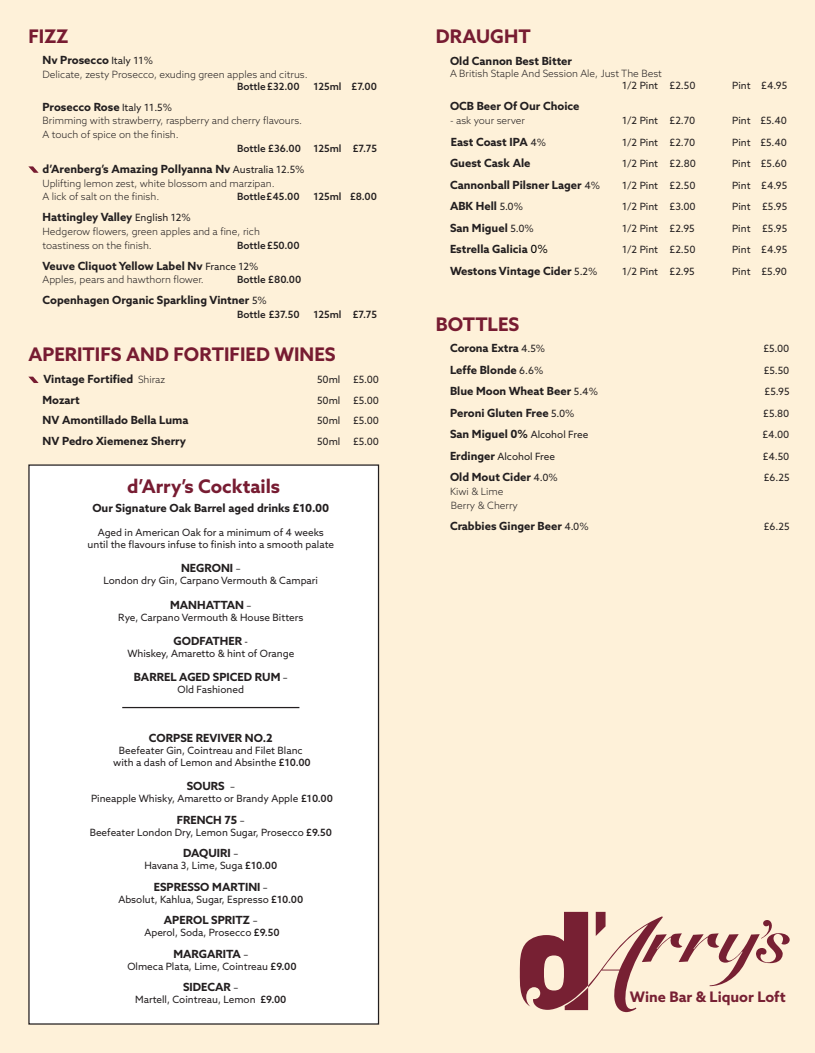
<style>
.page{position:relative;width:815px;height:1053px;background:#fff}
.page>*{position:absolute;margin:0;border:0;box-sizing:border-box;transform-origin:0 0}
.t1{font:700 18.75px "Azo Sans";color:#771c32}
.t2{font:700 14.5px "Azo Sans";color:#772033}
.t3{font:700 11.25px "Azo Sans";color:#231f20}
.t4{font:10px/12px "Azo Sans";color:#231f20;text-align:center}
.t5{font:300 10px/13.8px "Azo Sans";color:#231f20}
.t6{font:500 10px "Azo Sans";color:#231f20}
.s1{font-weight:400;font-size:10px}
.s2{font-weight:300;font-size:10px}
.s3{font-weight:500}
.s4{font-weight:400;color:#000}
.s5{font-weight:700;font-size:11.25px}
</style>
<div class="page">
<div style="left:0;top:0;width:407px;height:1052px;background:#fef1d9"></div>
<div style="left:29px;top:465px;width:350px;height:558px;background:#fff"></div>
<div style="left:407px;top:0;width:408px;height:1052px;background:#fef1d9"></div>
<svg style="left:28px;top:166px;width:11px;height:7px"></svg>
<svg style="left:28px;top:376px;width:11px;height:7px"></svg>
<svg style="left:519px;top:911px;width:271px;height:101px"></svg>
<hr style="left:122px;top:707px;width:177px;height:1px;background:#231f20">
<h1 class="t1" style="left:28px;top:24px;width:42px">FIZZ</h1>
<p class="t3" style="left:43px;top:53px;width:112px">Nv Prosecco <span class="s1">Italy 11%</span></p>
<p class="t5" style="left:43px;top:67px;width:267px">Delicate, zesty Prosecco, exuding green apples and citrus.</p>
<p class="t6" style="left:237px;top:80px;width:64px">Bottle£32.00</p>
<p class="t6" style="left:313px;top:80px;width:65px">125ml £7.00</p>
<p class="t3" style="left:43px;top:99px;width:131px">Prosecco Rose <span class="s1">Italy 11.5%</span></p>
<p class="t5" style="left:43px;top:114px;width:261px">Brimming with strawberry, raspberry and cherry flavours.<br>A touch of spice on the finish.</p>
<p class="t6" style="left:237px;top:142px;width:141px">Bottle £36.00 125ml £7.75</p>
<p class="t3" style="left:43px;top:161px;width:264px">d’Arenberg’s Amazing Pollyanna Nv <span class="s1">Australia 12.5%</span></p>
<p class="t5" style="left:43px;top:176px;width:234px">Uplifting lemon zest, white blossom and marzipan.<br>A lick of salt on the finish.</p>
<p class="t6" style="left:237px;top:190px;width:64px">Bottle£45.00</p>
<p class="t6" style="left:313px;top:190px;width:65px">125ml £8.00</p>
<p class="t3" style="left:43px;top:210px;width:150px">Hattingley Valley <span class="s1">English 12%</span></p>
<p class="t5" style="left:43px;top:224px;width:219px">Hedgerow flowers, green apples and a fine, rich toastiness on the finish.</p>
<p class="t6" style="left:237px;top:238px;width:64px">Bottle£50.00</p>
<p class="t3" style="left:43px;top:258px;width:217px">Veuve Cliquot Yellow Label Nv <span class="s1">France 12%</span></p>
<p class="t5" style="left:43px;top:273px;width:163px">Apples, pears and hawthorn flower.</p>
<p class="t6" style="left:237px;top:273px;width:66px">Bottle £80.00</p>
<p class="t3" style="left:43px;top:292px;width:226px">Copenhagen Organic Sparkling Vintner <span class="s1">5%</span></p>
<p class="t6" style="left:237px;top:308px;width:64px">Bottle £37.50</p>
<p class="t6" style="left:313px;top:308px;width:65px">125ml £7.75</p>
<h1 class="t1" style="left:28px;top:342px;width:309px">APERITIFS AND FORTIFIED WINES</h1>
<p class="t3" style="left:43px;top:371px;width:123px">Vintage Fortified <span class="s2">Shiraz</span></p>
<p class="t4" style="left:317px;top:373px;width:25px">50ml</p>
<p class="t4" style="left:353px;top:373px;width:28px">£5.00</p>
<p class="t3" style="left:43px;top:392px;width:39px">Mozart</p>
<p class="t4" style="left:317px;top:394px;width:25px">50ml</p>
<p class="t4" style="left:353px;top:394px;width:28px">£5.00</p>
<p class="t3" style="left:43px;top:413px;width:147px">NV Amontillado Bella Luma</p>
<p class="t4" style="left:317px;top:415px;width:25px">50ml</p>
<p class="t4" style="left:353px;top:415px;width:28px">£5.00</p>
<p class="t3" style="left:43px;top:433px;width:145px">NV Pedro Xiemenez Sherry</p>
<p class="t4" style="left:317px;top:435px;width:25px">50ml</p>
<p class="t4" style="left:353px;top:435px;width:28px">£5.00</p>
<h1 class="t1" style="left:127px;top:474px;width:154px">d’Arry’s Cocktails</h1>
<p class="t3" style="left:92px;top:501px;width:238px">Our Signature Oak Barrel aged drinks £10.00</p>
<p class="t4" style="left:88px;top:526px;width:248px">Aged in American Oak for a minimum of 4 weeks until the flavours infuse to finish into a smooth palate</p>
<p class="t3" style="left:181px;top:561px;width:61px">NEGRONI <span class="s1">–</span></p>
<p class="t4" style="left:104px;top:574px;width:216px">London dry Gin, Carpano Vermouth &amp; Campari</p>
<p class="t3" style="left:170px;top:597px;width:83px">MANHATTAN <span class="s1">–</span></p>
<p class="t4" style="left:118px;top:611px;width:187px">Rye, Carpano Vermouth &amp; House Bitters</p>
<p class="t3" style="left:174px;top:633px;width:76px">GODFATHER <span class="s1">-</span></p>
<p class="t4" style="left:127px;top:647px;width:168px">Whiskey, Amaretto &amp; hint of Orange</p>
<p class="t3" style="left:134px;top:669px;width:155px">BARREL AGED SPICED RUM <span class="s1">–</span></p>
<p class="t4" style="left:178px;top:683px;width:68px">Old Fashioned</p>
<p class="t3" style="left:149px;top:730px;width:125px">CORPSE REVIVER NO.2</p>
<p class="t4" style="left:113px;top:744px;width:199px">Beefeater Gin, Cointreau and Filet Blanc with a dash of Lemon and Absinthe <span class="s3">£10.00</span></p>
<p class="t3" style="left:187px;top:778px;width:50px">SOURS <span class="s1">–</span></p>
<p class="t4" style="left:91px;top:792px;width:244px">Pineapple Whisky, Amaretto or Brandy Apple <span class="s3">£10.00</span></p>
<p class="t3" style="left:177px;top:812px;width:70px">FRENCH 75 <span class="s1">–</span></p>
<p class="t4" style="left:90px;top:826px;width:244px">Beefeater London Dry, Lemon Sugar, Prosecco <span class="s3">£9.50</span></p>
<p class="t3" style="left:183px;top:845px;width:57px">DAQUIRI <span class="s1">–</span></p>
<p class="t4" style="left:144px;top:859px;width:134px">Havana 3, Lime, Suga <span class="s3">£10.00</span></p>
<p class="t3" style="left:154px;top:879px;width:116px">ESPRESSO MARTINI <span class="s1">–</span></p>
<p class="t4" style="left:118px;top:893px;width:186px">Absolut, Kahlua, Sugar, Espresso <span class="s3">£10.00</span></p>
<p class="t3" style="left:164px;top:912px;width:96px">APEROL SPRITZ <span class="s1">–</span></p>
<p class="t4" style="left:144px;top:926px;width:137px">Aperol, Soda, Prosecco <span class="s3">£9.50</span></p>
<p class="t3" style="left:173px;top:946px;width:76px">MARGARITA <span class="s1">–</span></p>
<p class="t4" style="left:127px;top:960px;width:171px">Olmeca Plata, Lime, Cointreau <span class="s3">£9.00</span></p>
<p class="t3" style="left:183px;top:979px;width:57px">SIDECAR <span class="s1">–</span></p>
<p class="t4" style="left:135px;top:993px;width:153px">Martell, Cointreau, Lemon <span class="s3">£9.00</span></p>
<h1 class="t1" style="left:436px;top:24px;width:96px">DRAUGHT</h1>
<p class="t3" style="left:450px;top:53px;width:123px">Old Cannon Best Bitter</p>
<p class="t5" style="left:450px;top:66px;width:213px">A British Staple And Session Ale, Just The Best</p>
<p class="t4" style="left:622px;top:79px;width:75px">1/2 Pint £2.50</p>
<p class="t4" style="left:732px;top:79px;width:56px">Pint £4.95</p>
<p class="t3" style="left:450px;top:99px;width:131px">OCB Beer Of Our Choice</p>
<p class="t5" style="left:450px;top:114px;width:77px">- ask your server</p>
<p class="t4" style="left:622px;top:114px;width:75px">1/2 Pint £2.70</p>
<p class="t4" style="left:732px;top:114px;width:57px">Pint £5.40</p>
<p class="t3" style="left:451px;top:134px;width:97px">East Coast IPA <span class="s1">4%</span></p>
<p class="t4" style="left:622px;top:136px;width:75px">1/2 Pint £2.70</p>
<p class="t4" style="left:732px;top:136px;width:57px">Pint £5.40</p>
<p class="t3" style="left:450px;top:156px;width:82px">Guest Cask Ale</p>
<p class="t4" style="left:622px;top:157px;width:75px">1/2 Pint £2.80</p>
<p class="t4" style="left:732px;top:157px;width:56px">Pint £5.60</p>
<p class="t3" style="left:450px;top:177px;width:152px">Cannonball Pilsner Lager <span class="s1">4%</span></p>
<p class="t4" style="left:622px;top:179px;width:75px">1/2 Pint £2.50</p>
<p class="t4" style="left:732px;top:179px;width:56px">Pint £4.95</p>
<p class="t3" style="left:450px;top:199px;width:75px">ABK Hell <span class="s1">5.0%</span></p>
<p class="t4" style="left:622px;top:200px;width:75px">1/2 Pint £3.00</p>
<p class="t4" style="left:732px;top:200px;width:56px">Pint £5.95</p>
<p class="t3" style="left:450px;top:220px;width:85px">San Miguel <span class="s1">5.0%</span></p>
<p class="t4" style="left:622px;top:222px;width:74px">1/2 Pint £2.95</p>
<p class="t4" style="left:732px;top:222px;width:56px">Pint £5.95</p>
<p class="t3" style="left:450px;top:242px;width:99px">Estrella Galicia <span class="s4">0%</span></p>
<p class="t4" style="left:622px;top:243px;width:75px">1/2 Pint £2.50</p>
<p class="t4" style="left:732px;top:243px;width:57px">Pint £4.95</p>
<p class="t3" style="left:450px;top:263px;width:149px">Westons Vintage Cider <span class="s1">5.2%</span></p>
<p class="t4" style="left:622px;top:265px;width:74px">1/2 Pint £2.95</p>
<p class="t4" style="left:732px;top:265px;width:56px">Pint £5.90</p>
<h1 class="t1" style="left:436px;top:311px;width:85px">BOTTLES</h1>
<p class="t3" style="left:450px;top:340px;width:97px">Corona Extra <span class="s1">4.5%</span></p>
<p class="t4" style="left:763px;top:342px;width:28px">£5.00</p>
<p class="t3" style="left:450px;top:362px;width:95px">Leffe Blonde <span class="s1">6.6%</span></p>
<p class="t4" style="left:764px;top:364px;width:27px">£5.50</p>
<p class="t3" style="left:450px;top:383px;width:149px">Blue Moon Wheat Beer <span class="s1">5.4%</span></p>
<p class="t4" style="left:765px;top:385px;width:26px">£5.95</p>
<p class="t3" style="left:450px;top:405px;width:126px">Peroni Gluten Free <span class="s1">5.0%</span></p>
<p class="t4" style="left:763px;top:407px;width:28px">£5.80</p>
<p class="t3" style="left:450px;top:426px;width:140px">San Miguel 0% <span class="s1">Alcohol Free</span></p>
<p class="t4" style="left:762px;top:428px;width:29px">£4.00</p>
<p class="t4" style="left:450px;top:450px;width:107px"><span class="s5">Erdinger</span> Alcohol Free</p>
<p class="t4" style="left:763px;top:450px;width:28px">£4.50</p>
<p class="t3" style="left:450px;top:469px;width:109px">Old Mout Cider <span class="s1">4.0%</span></p>
<p class="t4" style="left:764px;top:471px;width:27px">£6.25</p>
<p class="t5" style="left:450px;top:484px;width:70px">Kiwi &amp; Lime<br>Berry &amp; Cherry</p>
<p class="t3" style="left:450px;top:518px;width:140px">Crabbies Ginger Beer <span class="s1">4.0%</span></p>
<p class="t4" style="left:764px;top:520px;width:27px">£6.25</p>
<h2 class="t2" style="left:630px;top:986px;width:157px">Wine Bar &amp; Liquor Loft</h2>
</div>
